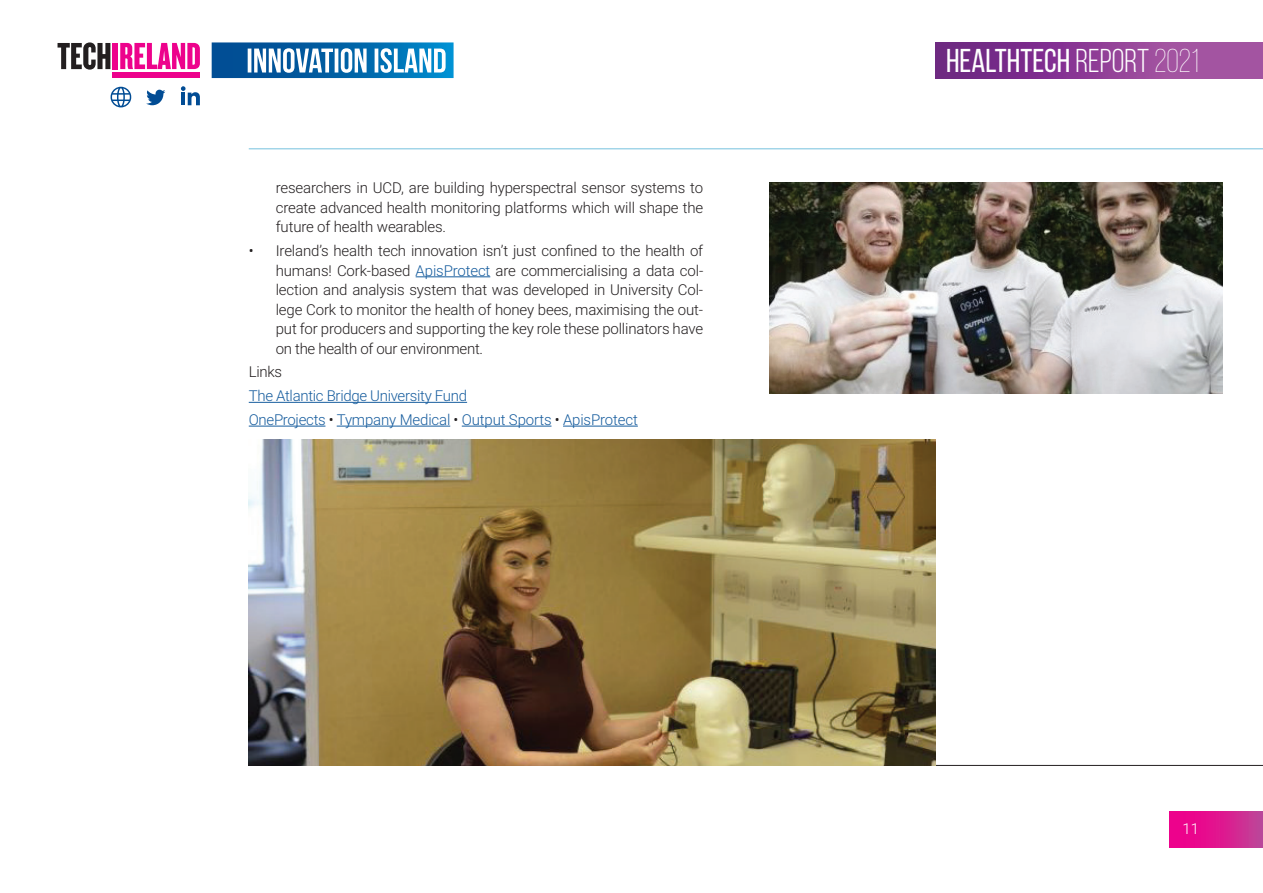
<style>
.page{position:relative;width:1263px;height:893px;background:#fff}
.page>*{position:absolute;margin:0;border:0;box-sizing:border-box;transform-origin:0 0}
.t1{font:33px "Bebas Neue";color:#fff}
.t2{font:300 15px/19.5px "Roboto";letter-spacing:-.01em;color:#231f20;text-align:justify}
.t3{font:300 15px/23.7px "Roboto";letter-spacing:-.02em;color:#175d9e}
.t4{font:300 15px "Roboto";color:#fff}
.s1{color:#175d9e}
.s2{color:#231f20}
.s3{font-style:inherit}
.s4{font-weight:300}
</style>
<div class="page">
<div style="left:935px;top:42px;width:328px;height:36px;background:linear-gradient(to right,#6b2182,#af5ca8)"></div>
<svg style="left:212px;top:42px;width:242px;height:36px"></svg>
<svg style="left:58px;top:42px;width:52px;height:28px"></svg>
<div style="left:113px;top:73px;width:87px;height:5px;background:#ed028c"></div>
<div style="left:113px;top:43px;width:5px;height:26px;background:#ed028c"></div>
<svg style="left:120px;top:43px;width:80px;height:26px"></svg>
<hr style="left:249px;top:148px;width:1014px;height:1px;background:#75c1de">
<div style="left:1170px;top:811px;width:93px;height:36px;background:linear-gradient(to right,#f70089,#c23f97)"></div>
<hr style="left:249px;top:765px;width:1014px;height:1px;background:#231f20">
<svg style="left:146px;top:90px;width:19px;height:15px"></svg>
<svg style="left:181px;top:86px;width:19px;height:19px"></svg>
<svg style="left:111px;top:87px;width:20px;height:20px"></svg>
<hr style="left:416px;top:276px;width:74px;height:1px;background:#175d9e">
<hr style="left:249px;top:402px;width:218px;height:1px;background:#175d9e">
<hr style="left:249px;top:426px;width:76px;height:1px;background:#175d9e">
<hr style="left:337px;top:426px;width:113px;height:1px;background:#175d9e">
<hr style="left:462px;top:426px;width:89px;height:1px;background:#175d9e">
<hr style="left:563px;top:426px;width:75px;height:1px;background:#175d9e">
<img style="left:249px;top:439px;width:686px;height:327px">
<img style="left:769px;top:182px;width:454px;height:211px">
<p class="t2" style="left:276px;top:178px;width:429px">researchers in UCD, are building hyperspectral sensor systems to create advanced health monitoring platforms which will shape the future of health wearables.</p>
<p class="t2" style="left:276px;top:241px;width:429px;text-indent:-27px">• Ireland’s health tech innovation isn’t just confined to the health of humans! Cork-based <span class="s1">ApisProtect</span> are commercialising a data col&shy;lection and analysis system that was developed in University Col&shy;lege Cork to monitor the health of honey bees, maximising the out&shy;put for producers and supporting the key role these pollinators have on the health of our environment.</p>
<p class="t2" style="left:249px;top:362px;width:35px">Links</p>
<p class="t3" style="left:249px;top:383px;width:391px">The Atlantic Bridge University Fund<br>OneProjects <span class="s2">•</span> Tympany Medical <span class="s2">•</span> Output Sports <span class="s2">•</span> ApisProtect</p>
<h1 class="t1" style="left:946px;top:43px;width:254px">HEALTHTech <span class="s3">REPORT</span> <span class="s4">2021</span></h1>
<p class="t4" style="left:1182px;top:818px;width:18px">11</p>
</div>
